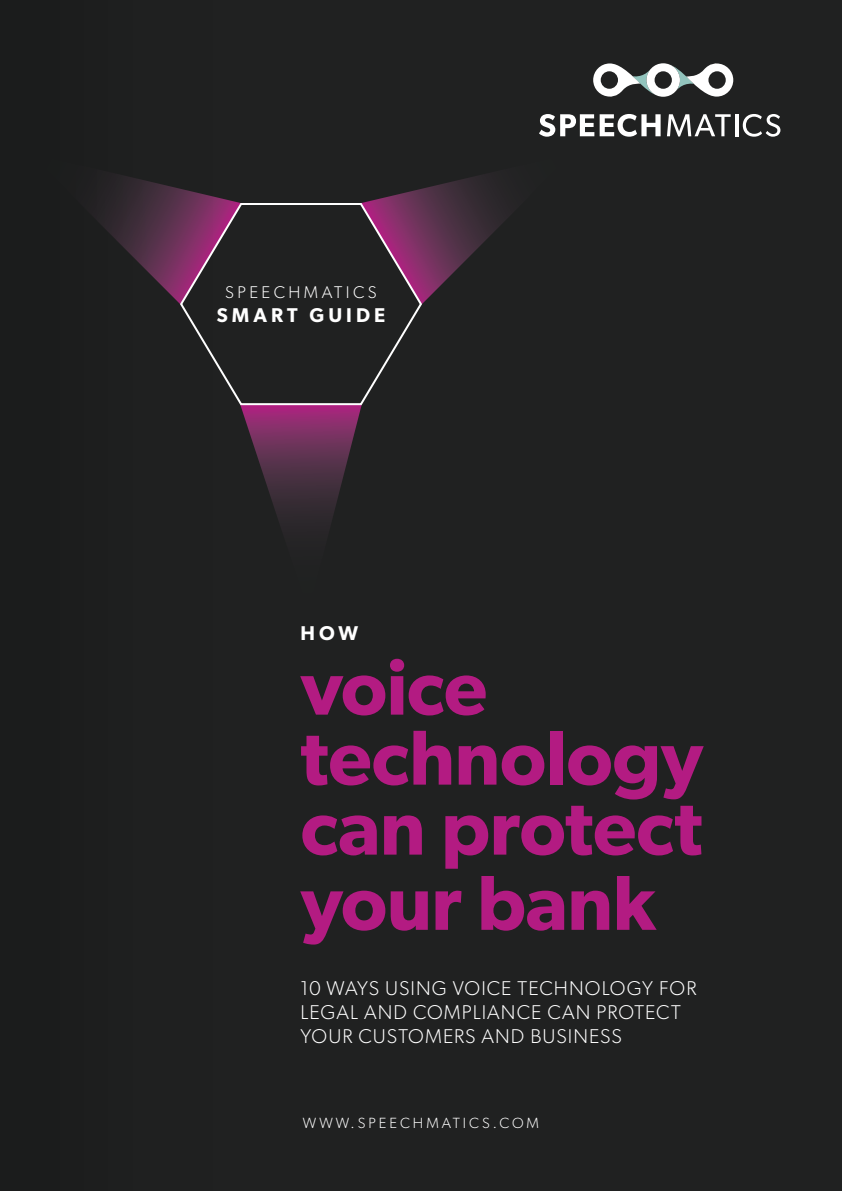
<style>
.page{position:relative;width:842px;height:1191px;background:#202121}
.page>*{position:absolute;margin:0;border:0;box-sizing:border-box;transform-origin:0 0}
.t1{font:600 78px/71.8px "Gibson";letter-spacing:-.005em;color:#b31b82}
.t2{font:300 20px/24px "Gibson";letter-spacing:.05em;color:#fff}
.t3{font:600 20px "Gibson";letter-spacing:.2em;color:#fff}
.t4{font:300 17px "Gibson";letter-spacing:.2em;color:#fff}
.t5{font:300 14.8px "Gibson";letter-spacing:.2em;color:#fff}
</style>
<div class="page">
<svg style="left:539px;top:114px;width:55px;height:23px"></svg>
<svg style="left:600px;top:114px;width:61px;height:23px"></svg>
<svg style="left:667px;top:114px;width:64px;height:22px"></svg>
<hr style="left:735px;top:114px;width:3px;height:22px;background:#fff">
<svg style="left:743px;top:114px;width:37px;height:23px"></svg>
<svg style="left:593px;top:63px;width:140px;height:34px"></svg>
<svg style="left:370px;top:175px;width:138px;height:128px"></svg>
<svg style="left:240px;top:406px;width:122px;height:120px"></svg>
<svg style="left:213px;top:201px;width:210px;height:205px"></svg>
<p class="t4" style="left:225px;top:282px;width:153px">SPEECHMATICS</p>
<p class="t3" style="left:217px;top:303px;width:170px">SMART GUIDE</p>
<p class="t3" style="left:300px;top:621px;width:59px">HOW</p>
<h1 class="t1" style="left:300px;top:650px;width:404px">voice technology can protect your bank</h1>
<p class="t2" style="left:300px;top:975px;width:397px">10 WAYS USING VOICE TECHNOLOGY FOR<br>LEGAL AND COMPLIANCE CAN PROTECT<br>YOUR CUSTOMERS AND BUSINESS</p>
<p class="t5" style="left:303px;top:1113px;width:238px">WWW.SPEECHMATICS.COM</p>
</div>
